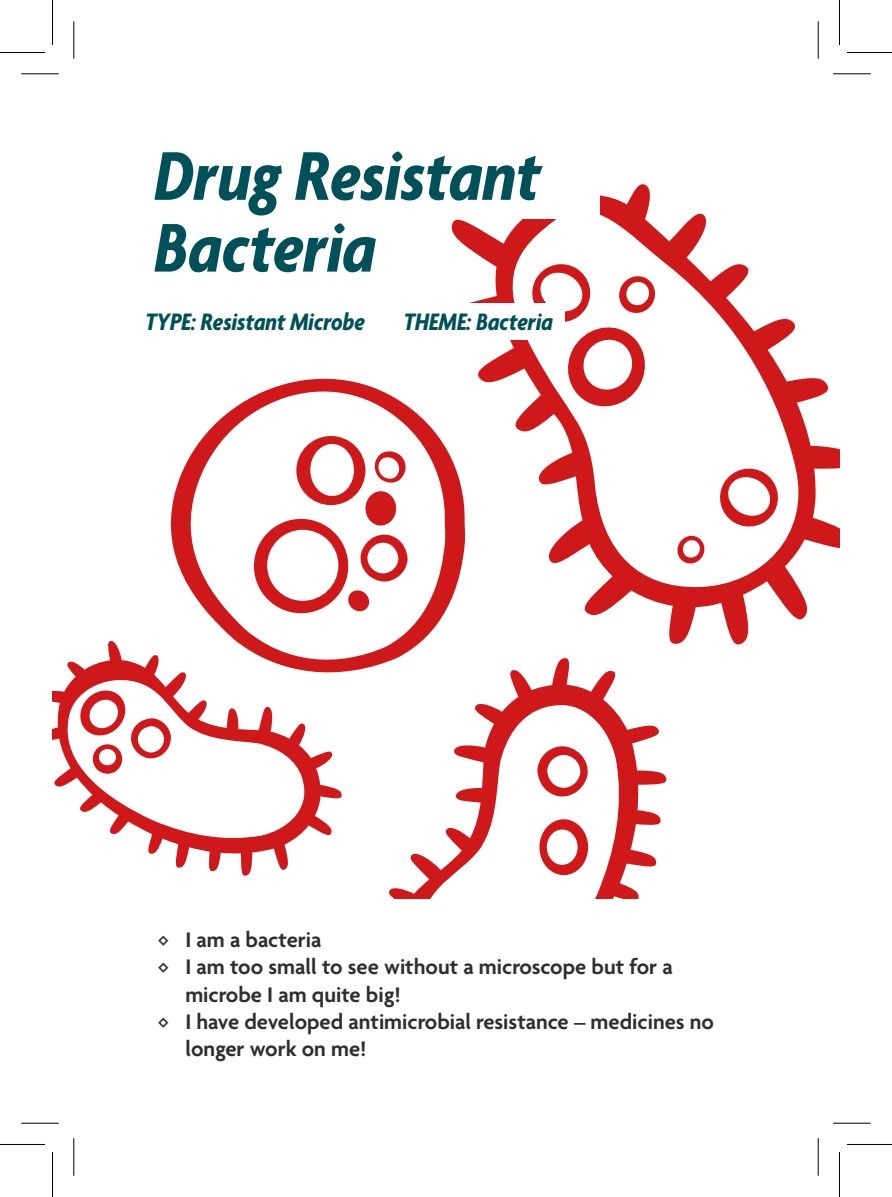
<style>
.page{position:relative;width:892px;height:1197px;background:#fff}
.page>*{position:absolute;margin:0;border:0;box-sizing:border-box;transform-origin:0 0}
.t1{font:italic 700 condensed 74.5px/71.8px "Agenda";color:#005059}
.t2{font:italic 700 condensed 25.75px "Agenda";color:#005059}
.t3{font:600 22.75px/27.2px "Agenda";color:#2e2e2d}
</style>
<div class="page">
<svg style="left:389px;top:658px;width:278px;height:241px"></svg>
<svg style="left:539px;top:819px;width:49px;height:56px"></svg>
<svg style="left:537px;top:746px;width:53px;height:57px"></svg>
<svg style="left:52px;top:641px;width:290px;height:235px"></svg>
<svg style="left:78px;top:688px;width:93px;height:85px"></svg>
<svg style="left:160px;top:378px;width:306px;height:303px"></svg>
<svg style="left:443px;top:184px;width:396px;height:464px"></svg>
<div style="left:135px;top:139px;width:465px;height:80px;background:#fff"></div>
<div style="left:397px;top:302px;width:168px;height:37px;background:#fff"></div>
<hr style="left:21px;top:73px;width:38px;height:1px;background:#000">
<hr style="left:833px;top:73px;width:37px;height:1px;background:#000">
<hr style="left:21px;top:1122px;width:38px;height:1px;background:#000">
<hr style="left:833px;top:1122px;width:37px;height:1px;background:#000">
<hr style="left:73px;top:21px;width:1px;height:38px;background:#000">
<hr style="left:73px;top:1138px;width:1px;height:37px;background:#000">
<hr style="left:817px;top:21px;width:1px;height:38px;background:#000">
<hr style="left:817px;top:1138px;width:1px;height:37px;background:#000">
<hr style="left:0;top:52px;width:45px;height:1px;background:#000">
<hr style="left:847px;top:52px;width:45px;height:1px;background:#000">
<hr style="left:0;top:1143px;width:45px;height:1px;background:#000">
<hr style="left:847px;top:1143px;width:45px;height:1px;background:#000">
<hr style="left:52px;top:0;width:1px;height:45px;background:#000">
<hr style="left:52px;top:1151px;width:1px;height:45px;background:#000">
<hr style="left:839px;top:0;width:1px;height:45px;background:#000">
<hr style="left:839px;top:1151px;width:1px;height:45px;background:#000">
<p class="t1" style="left:155px;top:145px;width:387px">Drug Resistant<br>Bacteria</p>
<p class="t2" style="left:145px;top:308px;width:221px">TYPE: Resistant Microbe</p>
<p class="t2" style="left:404px;top:308px;width:150px">THEME: Bacteria</p>
<p class="t3" style="left:157px;top:927px;width:166px">◊ I am a bacteria</p>
<p class="t3" style="left:185px;top:954px;width:489px;text-indent:-28px">◊ I am too small to see without a microscope but for a microbe I am quite big!</p>
<p class="t3" style="left:185px;top:1009px;width:530px;text-indent:-28px">◊ I have developed antimicrobial resistance – medicines no longer work on me!</p>
</div>
